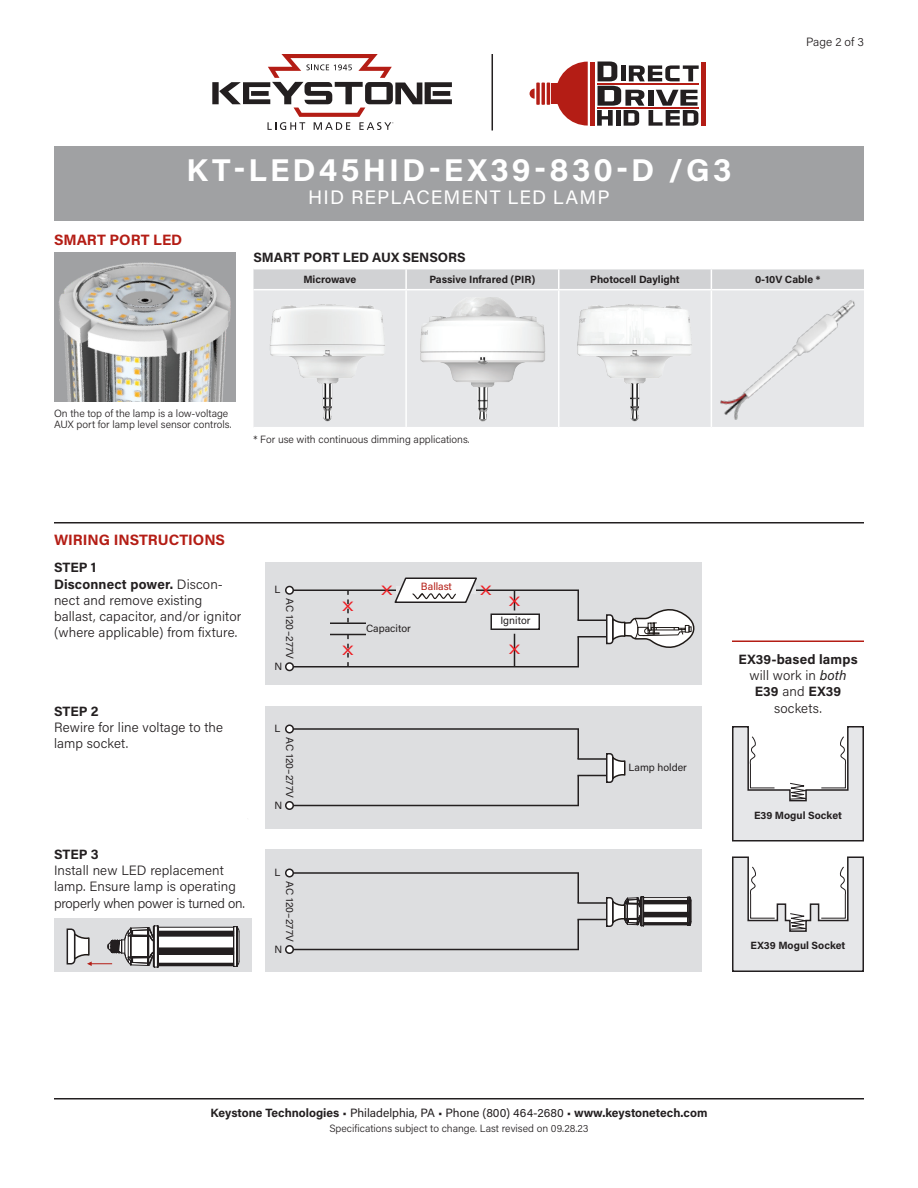
<style>
.page{position:relative;width:918px;height:1188px;background:#fff}
.page>*{position:absolute;margin:0;border:0;box-sizing:border-box;transform-origin:0 0}
.t1{font:700 31.5px "Acumin Pro";letter-spacing:.1em;color:#fff}
.SubTitle{font:19.5px "Acumin Pro";letter-spacing:.05em;color:#fff}
.Heading_01{font:700 15px "Acumin Pro";color:#b41d15}
.Text{font:300 13.5px/16.2px "Acumin Pro";letter-spacing:.01em;color:#231f20}
.Text-2{font:700 13.5px/16.2px "Acumin Pro";letter-spacing:.01em;color:#231f20;text-align:center}
.Heading_02{font:700 13.5px "Acumin Pro";letter-spacing:-.005em;color:#231f20}
.Art_Callout{font:13.5px "Acumin Pro";color:#ee1d23;scale:1.4 1}
.t2{font:700 12px "Acumin Pro";color:#231f20}
.Page{font:300 12px "Acumin Pro";color:#231f20}
.Table_Text_Left{font:300 10.5px/10.5px "Acumin Pro";color:#231f20}
.Table_Header{font:700 10.5px "Acumin Pro";color:#231f20}
.Rev{font:300 10.5px "Acumin Pro";color:#231f20}
.Art_Callout-2{font:10.5px "Acumin Pro";letter-spacing:.005em;color:#231f20}
.Art_Callout-3{font:700 10.5px "Acumin Pro";color:#231f20}
.Art_Callout_Left{font:10.5px "Acumin Pro";color:#231f20}
.Art_Callout-4{font:10.5px "Acumin Pro";color:#b41d15}
.s1{font-weight:700}
.s2{font-weight:300}
.s3{font-weight:400;font-style:italic}
.s4{font-weight:400}
</style>
<div class="page">
<div style="left:54px;top:146px;width:810px;height:74px;background:#a0a1a3"></div>
<hr style="left:54px;top:1098px;width:810px;height:2px;background:#231f20">
<hr style="left:492px;top:54px;width:1px;height:76px;background:#231f20">
<svg style="left:557px;top:62px;width:31px;height:64px"></svg>
<div style="left:590px;top:62px;width:5px;height:64px;background:#b41d15"></div>
<div style="left:701px;top:62px;width:5px;height:64px;background:#b41d15"></div>
<div style="left:552px;top:83px;width:6px;height:21px;background:#b41d15"></div>
<svg style="left:530px;top:89px;width:5px;height:10px"></svg>
<hr style="left:547px;top:83px;width:3px;height:22px;background:#b41d15">
<svg style="left:541px;top:83px;width:4px;height:22px"></svg>
<svg style="left:536px;top:83px;width:4px;height:22px"></svg>
<svg style="left:597px;top:62px;width:102px;height:64px"></svg>
<svg style="left:212px;top:54px;width:240px;height:76px"></svg>
<div style="left:266px;top:562px;width:436px;height:124px;background:#dddee0"></div>
<hr style="left:290px;top:590px;width:289px;height:1px;background:#231f20">
<hr style="left:290px;top:666px;width:289px;height:2px;background:#231f20">
<svg style="left:578px;top:609px;width:117px;height:39px"></svg>
<div style="left:286px;top:586px;width:7px;height:8px;background:#fff;border-radius:50%"></div>
<div style="left:285px;top:586px;width:9px;height:9px;border:2px solid #231f20;border-radius:50%"></div>
<div style="left:286px;top:663px;width:7px;height:7px;background:#fff;border-radius:50%"></div>
<div style="left:285px;top:662px;width:9px;height:9px;border:2px solid #231f20;border-radius:50%"></div>
<div style="left:491px;top:614px;width:48px;height:15px;background:#fff"></div>
<div style="left:490px;top:614px;width:50px;height:16px;border:2px solid #231f20"></div>
<svg style="left:393px;top:577px;width:86px;height:26px"></svg>
<svg style="left:347px;top:591px;width:2px;height:31px"></svg>
<svg style="left:514px;top:591px;width:1px;height:19px"></svg>
<hr style="left:578px;top:590px;width:1px;height:30px;background:#231f20">
<hr style="left:578px;top:637px;width:1px;height:30px;background:#231f20">
<svg style="left:347px;top:635px;width:2px;height:31px"></svg>
<hr style="left:514px;top:634px;width:1px;height:33px;background:#231f20">
<hr style="left:330px;top:622px;width:36px;height:2px;background:#231f20">
<hr style="left:330px;top:634px;width:36px;height:1px;background:#231f20">
<div style="left:266px;top:706px;width:436px;height:123px;background:#dddee0"></div>
<hr style="left:290px;top:728px;width:289px;height:2px;background:#231f20">
<hr style="left:290px;top:805px;width:289px;height:1px;background:#231f20">
<svg style="left:578px;top:753px;width:48px;height:30px"></svg>
<div style="left:286px;top:725px;width:7px;height:8px;background:#fff;border-radius:50%"></div>
<div style="left:285px;top:724px;width:9px;height:10px;border:2px solid #231f20;border-radius:50%"></div>
<div style="left:286px;top:802px;width:7px;height:7px;background:#fff;border-radius:50%"></div>
<div style="left:285px;top:801px;width:9px;height:9px;border:2px solid #231f20;border-radius:50%"></div>
<hr style="left:578px;top:729px;width:1px;height:30px;background:#231f20">
<hr style="left:578px;top:776px;width:1px;height:30px;background:#231f20">
<div style="left:266px;top:849px;width:436px;height:123px;background:#dddee0"></div>
<hr style="left:290px;top:872px;width:289px;height:2px;background:#231f20">
<hr style="left:290px;top:949px;width:289px;height:1px;background:#231f20">
<div style="left:286px;top:869px;width:7px;height:8px;background:#fff;border-radius:50%"></div>
<div style="left:285px;top:868px;width:9px;height:10px;border:2px solid #231f20;border-radius:50%"></div>
<div style="left:286px;top:946px;width:7px;height:7px;background:#fff;border-radius:50%"></div>
<div style="left:285px;top:945px;width:9px;height:9px;border:2px solid #231f20;border-radius:50%"></div>
<hr style="left:578px;top:920px;width:1px;height:30px;background:#231f20">
<svg style="left:578px;top:872px;width:114px;height:55px"></svg>
<div style="left:54px;top:919px;width:198px;height:53px;background:#dddee0"></div>
<svg style="left:66px;top:925px;width:174px;height:43px"></svg>
<svg style="left:732px;top:726px;width:132px;height:116px"></svg>
<svg style="left:732px;top:856px;width:132px;height:116px"></svg>
<hr style="left:732px;top:640px;width:132px;height:2px;background:#b41d15">
<div style="left:54px;top:252px;width:182px;height:150px;background:#a0a1a3"></div>
<img style="left:58px;top:262px;width:173px;height:140px">
<div style="left:254px;top:290px;width:610px;height:137px;background:#e6e7e9"></div>
<hr style="left:405px;top:290px;width:2px;height:137px;background:#fff">
<hr style="left:558px;top:290px;width:2px;height:137px;background:#fff">
<div style="left:254px;top:269px;width:610px;height:20px;background:#d1d2d4"></div>
<hr style="left:711px;top:290px;width:1px;height:137px;background:#fff">
<img style="left:267px;top:297px;width:121px;height:130px">
<img style="left:417px;top:297px;width:132px;height:130px">
<img style="left:572px;top:297px;width:124px;height:130px">
<img style="left:703px;top:298px;width:161px;height:127px">
<hr style="left:54px;top:522px;width:810px;height:2px;background:#231f20">
<p class="t1" style="left:187px;top:147px;width:546px">KT-LED45HID-EX39-830-D /G3</p>
<p class="SubTitle" style="left:308px;top:184px;width:303px">HID REPLACEMENT LED LAMP</p>
<p class="Heading_01" style="left:54px;top:229px;width:130px">SMART PORT LED</p>
<p class="Page" style="left:806px;top:34px;width:59px">Page 2 of 3</p>
<p class="Heading_02" style="left:254px;top:248px;width:214px">SMART PORT LED AUX SENSORS</p>
<p class="Table_Header" style="left:303px;top:272px;width:54px">Microwave</p>
<p class="Table_Header" style="left:429px;top:272px;width:107px">Passive Infrared (PIR)</p>
<p class="Table_Header" style="left:590px;top:272px;width:91px">Photocell Daylight</p>
<p class="Table_Header" style="left:755px;top:272px;width:67px">0-10V Cable *</p>
<p class="Table_Text_Left" style="left:54px;top:408px;width:179px">On the top of the lamp is a low-voltage<br>AUX port for lamp level sensor controls.</p>
<p class="Table_Text_Left" style="left:254px;top:433px;width:218px">* For use with continuous dimming applications.</p>
<p class="Heading_01" style="left:54px;top:529px;width:173px">WIRING INSTRUCTIONS</p>
<p class="Heading_02" style="left:54px;top:558px;width:44px">STEP 1</p>
<p class="Text" style="left:54px;top:575px;width:189px"><span class="s1">Disconnect power.</span> Discon&shy;nect and remove existing ballast, capacitor, and/or ignitor (where applicable) from fixture.</p>
<p class="Heading_02" style="left:54px;top:701px;width:46px">STEP 2</p>
<p class="Text" style="left:54px;top:719px;width:171px">Rewire for line voltage to the lamp socket.</p>
<p class="Heading_02" style="left:54px;top:845px;width:46px">STEP 3</p>
<p class="Text" style="left:54px;top:862px;width:192px">Install new LED replacement lamp. Ensure lamp is operating properly when power is turned on.</p>
<p class="Art_Callout_Left" style="left:274px;top:583px;width:7px">L</p>
<p class="Art_Callout-2" style="left:297px;top:598px;width:62px;rotate:90deg">AC 120–277V</p>
<p class="Art_Callout_Left" style="left:274px;top:659px;width:9px">N</p>
<p class="Art_Callout_Left" style="left:274px;top:721px;width:7px">L</p>
<p class="Art_Callout-2" style="left:297px;top:737px;width:62px;rotate:90deg">AC 120–277V</p>
<p class="Art_Callout_Left" style="left:274px;top:798px;width:9px">N</p>
<p class="Art_Callout_Left" style="left:274px;top:865px;width:7px">L</p>
<p class="Art_Callout-2" style="left:297px;top:881px;width:62px;rotate:90deg">AC 120–277V</p>
<p class="Art_Callout_Left" style="left:274px;top:942px;width:9px">N</p>
<p class="Art_Callout" style="left:343px;top:597px;width:9px">X</p>
<p class="Art_Callout" style="left:343px;top:641px;width:9px">X</p>
<p class="Art_Callout" style="left:382px;top:581px;width:9px">X</p>
<p class="Art_Callout-4" style="left:421px;top:579px;width:33px">Ballast</p>
<p class="Art_Callout_Left" style="left:366px;top:622px;width:46px">Capacitor</p>
<p class="Art_Callout" style="left:481px;top:581px;width:9px">X</p>
<p class="Art_Callout" style="left:509px;top:592px;width:9px">X</p>
<p class="Art_Callout" style="left:509px;top:640px;width:9px">X</p>
<p class="Art_Callout-2" style="left:501px;top:613px;width:31px">Ignitor</p>
<p class="Art_Callout_Left" style="left:628px;top:760px;width:60px">Lamp holder</p>
<p class="Text-2" style="left:738px;top:651px;width:121px">EX39-based lamps <span class="s2">will work in</span> <span class="s3">both<br></span>E39 <span class="s2">and</span> EX39 <span class="s2">sockets.</span></p>
<p class="Art_Callout-3" style="left:754px;top:808px;width:89px">E39 Mogul Socket</p>
<p class="Art_Callout-3" style="left:751px;top:938px;width:96px">EX39 Mogul Socket</p>
<p class="t2" style="left:211px;top:1105px;width:498px">Keystone Technologies <span class="s4">• Philadelphia, PA • Phone (800) 464-2680 •</span> www.keystonetech.com</p>
<p class="Rev" style="left:329px;top:1121px;width:261px">Specifications subject to change. Last revised on 09.28.23</p>
</div>
